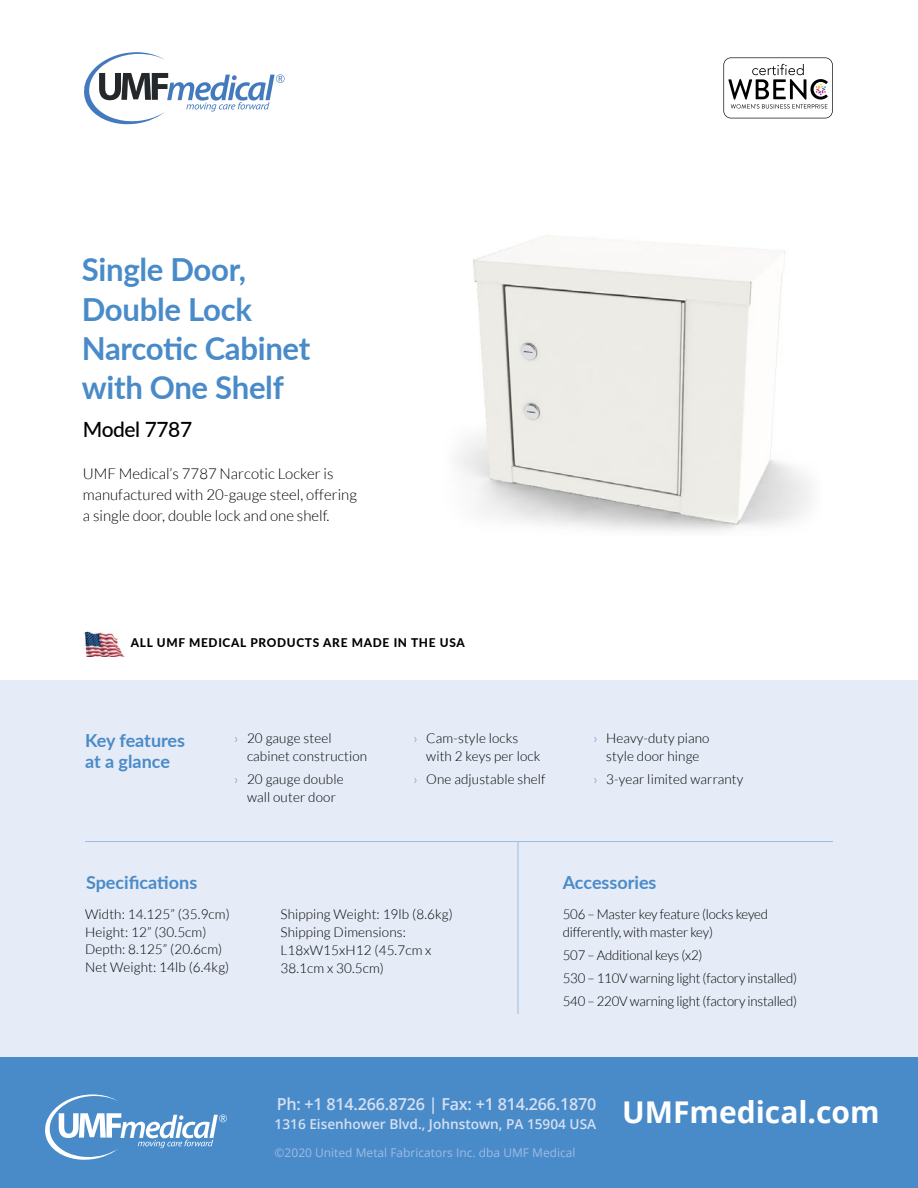
<style>
.page{position:relative;width:918px;height:1188px;background:#fff}
.page>*{position:absolute;margin:0;border:0;box-sizing:border-box;transform-origin:0 0}
.t1{font:700 31.8px/39.3px "Lato";letter-spacing:-.01em;color:#498bc9}
.t2{font:500 21px "Lato";letter-spacing:-.02em;color:#000}
.t3{font:700 18px/21.6px "Lato";color:#498bc9}
.t4{font:600 16.5px "Open Sans";letter-spacing:-.015em;color:#d6e0f2}
.t5{font:300 15px/21px "Lato";color:#000}
.t6{font:600 13.65px "Open Sans";color:#d6e0f2}
.t7{font:300 13.5px/18px "Lato";letter-spacing:.01em;color:#000}
.t8{font:300 13.5px/23.1px "Lato";letter-spacing:-.015em;color:#000}
.t9{font:12px "Open Sans";color:#a0bbe2}
.t10{font:800 12px "Lato";letter-spacing:.06em;color:#000}
.s1{color:#498bc9}
.s2{font-weight:700;font-size:30px;color:#fff}
</style>
<div class="page">
<img style="left:457px;top:235px;width:355px;height:297px">
<div style="left:0;top:680px;width:918px;height:378px;background:#e5ebf7"></div>
<svg style="left:84px;top:52px;width:201px;height:72px"></svg>
<svg style="left:723px;top:57px;width:110px;height:61px"></svg>
<hr style="left:85px;top:841px;width:748px;height:1px;background:#a0bbe2">
<div style="left:0;top:1058px;width:918px;height:130px;background:#498bc9"></div>
<svg style="left:45px;top:1094px;width:182px;height:65px"></svg>
<hr style="left:518px;top:842px;width:1px;height:172px;background:#a0bbe2">
<img style="left:84px;top:631px;width:41px;height:26px">
<h1 class="t1" style="left:82px;top:249px;width:230px">Single Door,<br>Double Lock<br>Narcotic Cabinet with One Shelf</h1>
<h2 class="t2" style="left:83px;top:414px;width:111px">Model 7787</h2>
<p class="t5" style="left:83px;top:463px;width:276px">UMF Medical’s 7787 Narcotic Locker is manufactured with 20-gauge steel, offering a single door, double lock and one shelf.</p>
<p class="t10" style="left:131px;top:634px;width:336px">ALL UMF MEDICAL PRODUCTS ARE MADE IN THE USA</p>
<h3 class="t3" style="left:85px;top:729px;width:102px">Key features at a glance</h3>
<p class="t7" style="left:247px;top:729px;width:122px;text-indent:-13px"><span class="s1">›</span> 20 gauge steel cabinet construction</p>
<p class="t7" style="left:234px;top:770px;width:111px;text-align:center"><span class="s1">›</span> 20 gauge double wall outer door</p>
<p class="t7" style="left:426px;top:729px;width:116px;text-indent:-13px"><span class="s1">›</span> Cam-style locks with 2 keys per lock</p>
<p class="t7" style="left:414px;top:770px;width:134px"><span class="s1">›</span> One adjustable shelf</p>
<p class="t7" style="left:593px;top:729px;width:118px;text-align:center"><span class="s1">›</span> Heavy-duty piano style door hinge</p>
<p class="t7" style="left:593px;top:770px;width:152px"><span class="s1">›</span> 3-year limited warranty</p>
<h3 class="t3" style="left:86px;top:871px;width:113px">Specifications</h3>
<h3 class="t3" style="left:563px;top:871px;width:95px">Accessories</h3>
<p class="t7" style="left:85px;top:905px;width:146px">Width: 14.125” (35.9cm)<br>Height: 12” (30.5cm)<br>Depth: 8.125” (20.6cm)<br>Net Weight: 14lb (6.4kg)</p>
<p class="t8" style="left:563px;top:905px;width:207px;line-height:18px">506 – Master key feature (locks keyed differently, with master key)</p>
<p class="t7" style="left:280px;top:905px;width:174px">Shipping Weight: 19lb (8.6kg)<br>Shipping Dimensions:<br>L18xW15xH12 (45.7cm x<br>38.1cm x 30.5cm)</p>
<p class="t8" style="left:563px;top:943px;width:236px">507 – Additional keys (x2)<br>530 – 110V warning light (factory installed)<br>540 – 220V warning light (factory installed)</p>
<p class="t4" style="left:277px;top:1092px;width:604px">Ph: +1 814.266.8726 | Fax: +1 814.266.1870 <span class="s2">UMFmedical.com</span></p>
<p class="t9" style="left:275px;top:1144px;width:303px">©2020 United Metal Fabricators Inc. dba UMF Medical</p>
<p class="t6" style="left:275px;top:1114px;width:323px">1316 Eisenhower Blvd., Johnstown, PA 15904 USA</p>
</div>
